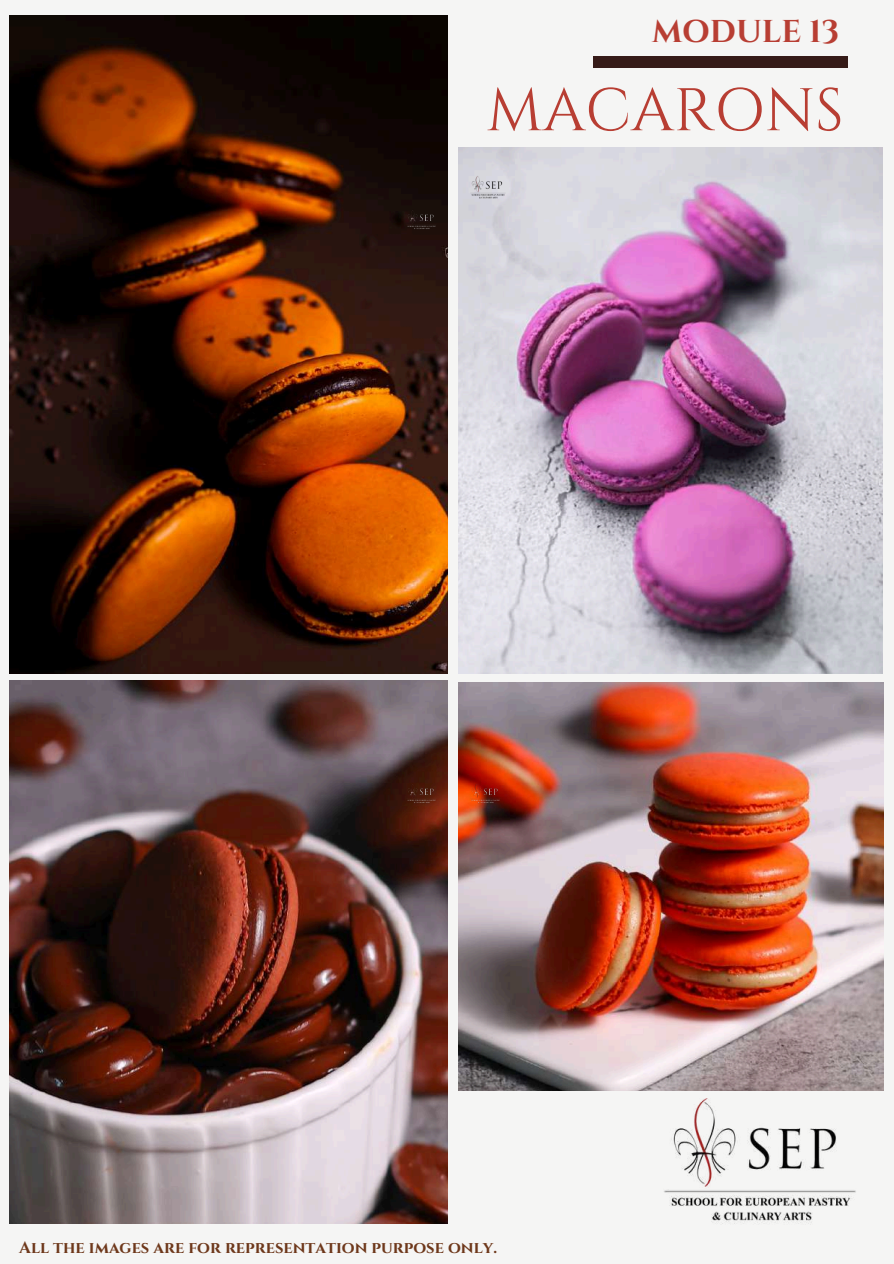
<style>
.page{position:relative;width:894px;height:1264px;background:#fff}
.page>*{position:absolute;margin:0;border:0;box-sizing:border-box;transform-origin:0 0}
.t1{font:60px "Cinzel";color:#b83e33}
.t2{font:700 31.5px "Cinzel";color:#b83e33}
.t3{font:700 16.5px "Cinzel";color:#6e381b}
</style>
<div class="page">
<div style="left:0;top:0;width:893px;height:1263px;background:#f5f5f4"></div>
<div style="left:593px;top:56px;width:254px;height:12px;background:#361b18"></div>
<img style="left:664px;top:1098px;width:192px;height:126px">
<img style="left:9px;top:16px;width:438px;height:657px">
<img style="left:458px;top:148px;width:424px;height:525px">
<img style="left:459px;top:682px;width:424px;height:408px">
<img style="left:9px;top:680px;width:438px;height:543px">
<img style="left:470px;top:169px;width:35px;height:34px">
<img style="left:406px;top:203px;width:30px;height:31px">
<img style="left:406px;top:777px;width:30px;height:30px">
<img style="left:470px;top:777px;width:30px;height:30px">
<h2 class="t2" style="left:652px;top:12px;width:188px">MODULE 13</h2>
<h1 class="t1" style="left:486px;top:72px;width:358px">MACARONS</h1>
<p class="t3" style="left:19px;top:1236px;width:479px">All the images are for representation purpose only.</p>
</div>
